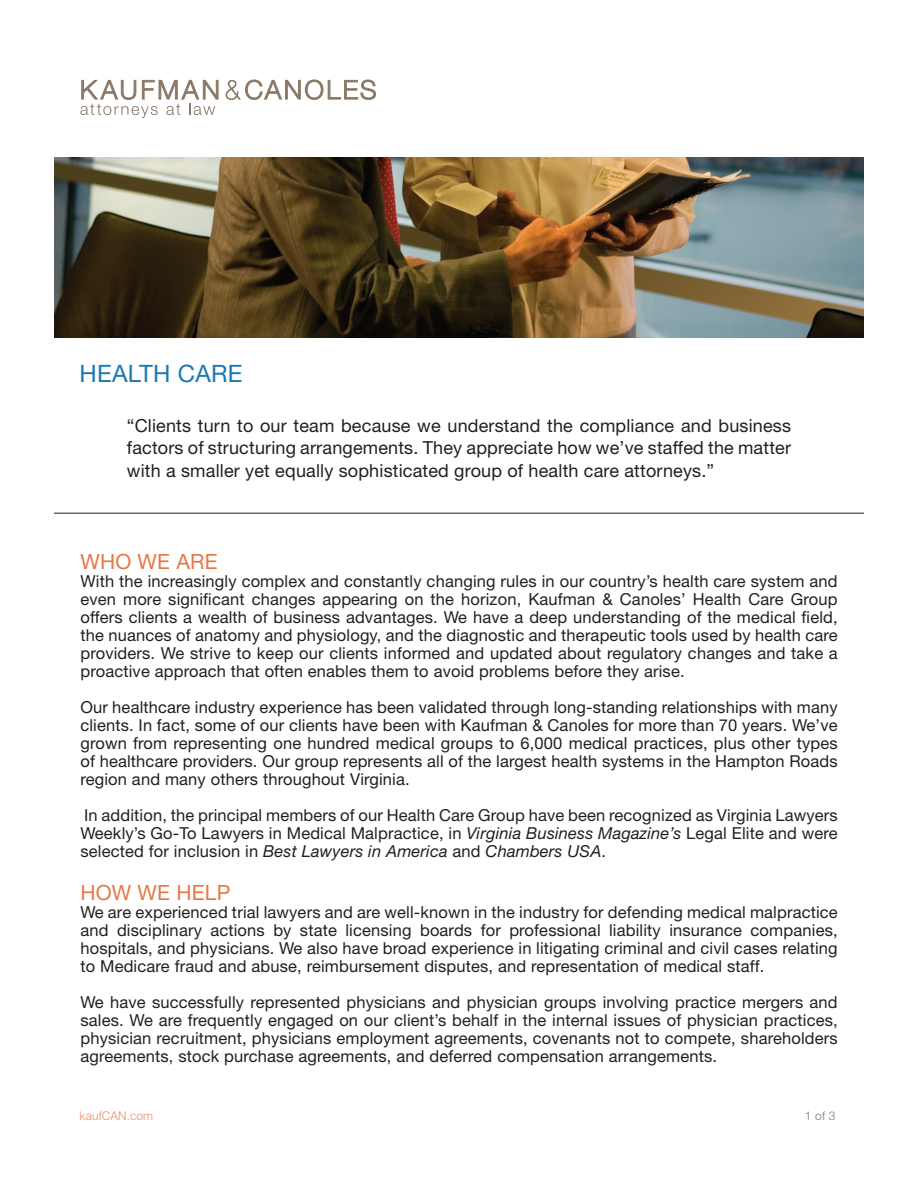
<style>
.page{position:relative;width:918px;height:1188px;background:#fff}
.page>*{position:absolute;margin:0;border:0;box-sizing:border-box;transform-origin:0 0}
.t1{font:24px "Helvetica Neue LT Std";letter-spacing:.01em;color:#1b78b2}
.t2{font:21px "Helvetica Neue LT Std";letter-spacing:.01em;color:#e67848}
.t3{font:18px/22.5px "Helvetica Neue LT Std";letter-spacing:.01em;color:#231f20;text-align:justify}
.t4{font:16.5px/18px "Helvetica Neue LT Std";letter-spacing:.01em;color:#231f20;text-align:justify}
.t5{font:300 12px "Helvetica Neue LT Std";letter-spacing:.01em;color:#ea8e64}
.t6{font:300 12px "Helvetica Neue LT Std";color:#76787b}
.s1{font-style:italic}
</style>
<div class="page">
<svg style="left:226px;top:80px;width:150px;height:20px"></svg>
<svg style="left:80px;top:80px;width:138px;height:38px"></svg>
<hr style="left:54px;top:513px;width:810px;height:1px;background:#231f20">
<img style="left:54px;top:158px;width:810px;height:180px">
<p class="t1" style="left:80px;top:359px;width:164px">HEALTH CARE</p>
<p class="t3" style="left:127px;top:414px;width:666px">“Clients turn to our team because we understand the compliance and business factors of structuring arrangements. They appreciate how we’ve staffed the matter with a smaller yet equally sophisticated group of health care attorneys.”</p>
<p class="t2" style="left:80px;top:549px;width:139px">WHO WE ARE</p>
<p class="t4" style="left:80px;top:572px;width:759px">With the increasingly complex and constantly changing rules in our country’s health care system and even more significant changes appearing on the horizon, Kaufman &amp; Canoles’ Health Care Group offers clients a wealth of business advantages. We have a deep understanding of the medical field, the nuances of anatomy and physiology, and the diagnostic and therapeutic tools used by health care providers. We strive to keep our clients informed and updated about regulatory changes and take a proactive approach that often enables them to avoid problems before they arise.</p>
<p class="t4" style="left:80px;top:698px;width:759px">Our healthcare industry experience has been validated through long-standing relationships with many clients. In fact, some of our clients have been with Kaufman &amp; Canoles for more than 70 years. We’ve grown from representing one hundred medical groups to 6,000 medical practices, plus other types of healthcare providers. Our group represents all of the largest health systems in the Hampton Roads region and many others throughout Virginia.</p>
<p class="t4" style="left:80px;top:806px;width:759px">In addition, the principal members of our Health Care Group have been recognized as Virginia Lawyers Weekly’s Go-To Lawyers in Medical Malpractice, in <span class="s1">Virginia Business Magazine’s</span> Legal Elite and were selected for inclusion in <span class="s1">Best Lawyers in America</span> and <span class="s1">Chambers USA</span>.</p>
<p class="t2" style="left:80px;top:880px;width:151px">HOW WE HELP</p>
<p class="t4" style="left:80px;top:903px;width:759px">We are experienced trial lawyers and are well-known in the industry for defending medical malpractice and disciplinary actions by state licensing boards for professional liability insurance companies, hospitals, and physicians. We also have broad experience in litigating criminal and civil cases relating to Medicare fraud and abuse, reimbursement disputes, and representation of medical staff.</p>
<p class="t4" style="left:80px;top:993px;width:759px">We have successfully represented physicians and physician groups involving practice mergers and sales. We are frequently engaged on our client’s behalf in the internal issues of physician practices, physician recruitment, physicians employment agreements, covenants not to compete, shareholders agreements, stock purchase agreements, and deferred compensation arrangements.</p>
<p class="t5" style="left:80px;top:1108px;width:75px">kaufCAN.com</p>
<p class="t6" style="left:805px;top:1108px;width:32px">1 of 3</p>
</div>
